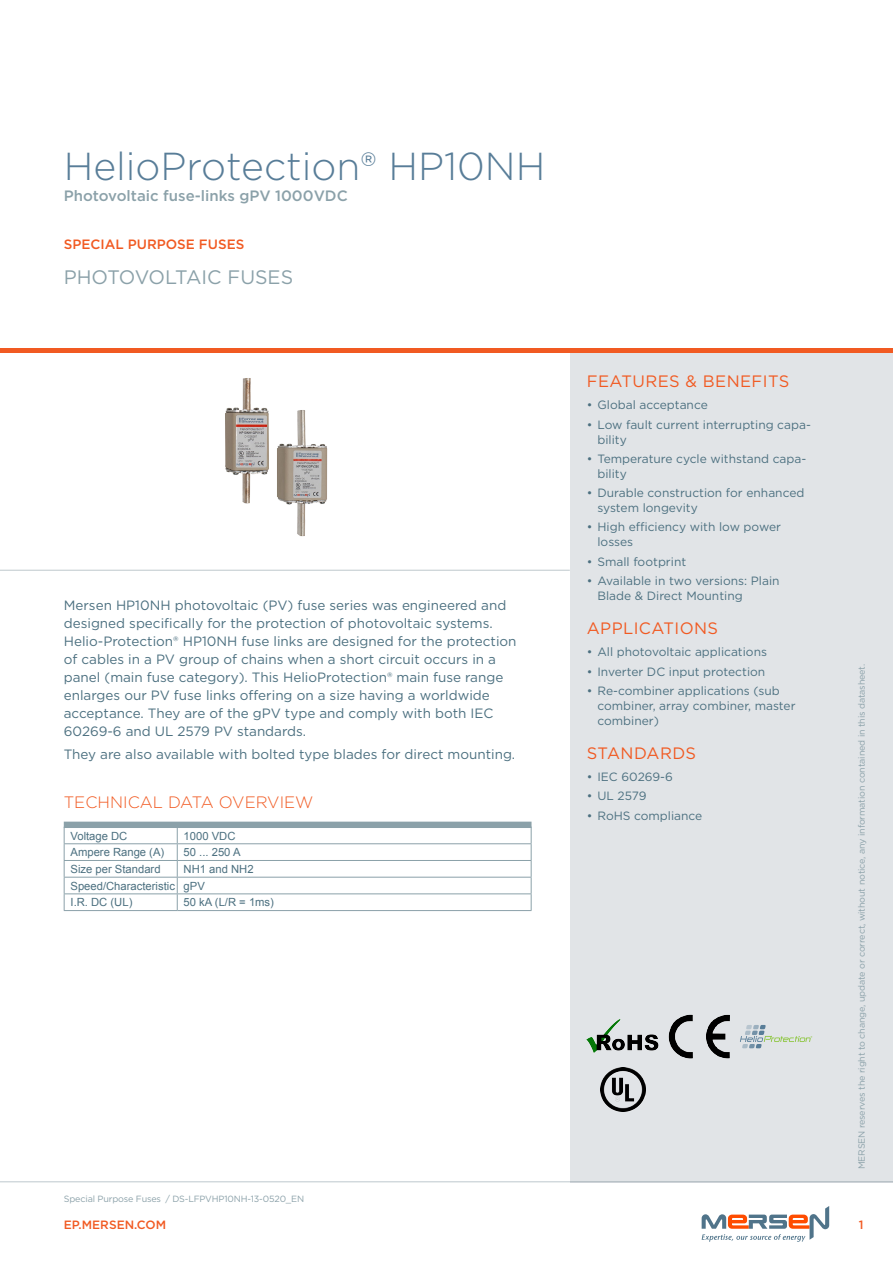
<style>
.page{position:relative;width:893px;height:1263px;background:#fff}
.page>*{position:absolute;margin:0;border:0;box-sizing:border-box;transform-origin:0 0}
.t1{font:300 39px "Gotham";color:#587d98}
.t2{font:19.5px "Gotham";color:#8ba1a9}
.t3{font:16.5px "Gotham";letter-spacing:.025em;color:#f15a22}
.t4{font:300 16.5px "Gotham";color:#f15a22}
.t5{font:500 15px "Gotham";color:#8ba1a9}
.t6{font:13.5px/18px "Gotham";color:#4c7080}
.t7{font:500 13.5px "Gotham";color:#f15a22}
.t8{font:12px/15px "Gotham";color:#4c7080}
.t9{font:500 12px "Gotham";color:#f15a22}
.t10{font:11.25px/16.6px "Arial";color:#4c7080}
.t11{font:9px "Gotham";letter-spacing:-.015em;color:#8ba1a9}
</style>
<div class="page">
<hr style="left:0;top:1181px;width:893px;height:1px;background:#bec8cd">
<div style="left:570px;top:353px;width:323px;height:829px;background:#e1e4e7"></div>
<hr style="left:0;top:349px;width:893px;height:4px;background:#f15a22">
<hr style="left:0;top:570px;width:570px;height:1px;background:#bec8cd">
<svg style="left:702px;top:1206px;width:127px;height:36px"></svg>
<div style="left:64px;top:822px;width:467px;height:6px;background:#8ba1a9"></div>
<hr style="left:64px;top:843px;width:113px;height:1px;background:#8ba1a9">
<hr style="left:177px;top:843px;width:354px;height:1px;background:#8ba1a9">
<hr style="left:64px;top:860px;width:113px;height:1px;background:#8ba1a9">
<hr style="left:177px;top:860px;width:354px;height:1px;background:#8ba1a9">
<hr style="left:64px;top:877px;width:113px;height:1px;background:#8ba1a9">
<hr style="left:177px;top:877px;width:354px;height:1px;background:#8ba1a9">
<hr style="left:64px;top:893px;width:113px;height:1px;background:#8ba1a9">
<svg style="left:64px;top:828px;width:1px;height:82px"></svg>
<hr style="left:64px;top:910px;width:113px;height:1px;background:#8ba1a9">
<hr style="left:177px;top:893px;width:354px;height:1px;background:#8ba1a9">
<svg style="left:177px;top:828px;width:1px;height:82px"></svg>
<svg style="left:531px;top:827px;width:1px;height:83px"></svg>
<hr style="left:177px;top:910px;width:354px;height:1px;background:#8ba1a9">
<img style="left:225px;top:378px;width:103px;height:159px">
<img style="left:587px;top:1020px;width:72px;height:33px">
<svg style="left:740px;top:1025px;width:72px;height:23px"></svg>
<img style="left:669px;top:1014px;width:61px;height:45px">
<img style="left:601px;top:1067px;width:44px;height:45px">
<h1 class="t1" style="left:64px;top:142px;width:483px">HelioProtection® HP10NH</h1>
<p class="t5" style="left:64px;top:186px;width:285px">Photovoltaic fuse-links gPV 1000VDC</p>
<p class="t7" style="left:64px;top:235px;width:182px">SPECIAL PURPOSE FUSES</p>
<h2 class="t2" style="left:64px;top:264px;width:231px">PHOTOVOLTAIC FUSES</h2>
<p class="t6" style="left:64px;top:596px;width:454px">Mersen HP10NH photovoltaic (PV) fuse series was engineered and designed specifically for the protection of photovoltaic systems.<br>Helio-Protection® HP10NH fuse links are designed for the protection of cables in a PV group of chains when a short circuit occurs in a panel (main fuse category). This HelioProtection® main fuse range enlarges our PV fuse links offering on a size having a worldwide acceptance. They are of the gPV type and comply with both IEC 60269-6 and UL 2579 PV standards.</p>
<p class="t6" style="left:64px;top:744px;width:453px">They are also available with bolted type blades for direct mounting.</p>
<p class="t4" style="left:64px;top:792px;width:251px">TECHNICAL DATA OVERVIEW</p>
<p class="t10" style="left:71px;top:827px;width:58px">Voltage DC</p>
<p class="t10" style="left:184px;top:827px;width:53px">1000 VDC</p>
<p class="t10" style="left:71px;top:844px;width:95px">Ampere Range (A)</p>
<p class="t10" style="left:184px;top:844px;width:58px">50 ... 250 A</p>
<p class="t10" style="left:71px;top:861px;width:92px">Size per Standard</p>
<p class="t10" style="left:71px;top:861px;width:185px;text-indent:113px">NH1 and NH2<br>Speed/Characteristic gPV<br>I.R. DC (UL)</p>
<p class="t10" style="left:184px;top:894px;width:92px">50 kA (L/R = 1ms)</p>
<p class="t3" style="left:587px;top:371px;width:204px">FEATURES &amp; BENEFITS</p>
<p class="t8" style="left:587px;top:397px;width:122px">• Global acceptance</p>
<p class="t8" style="left:597px;top:417px;width:215px;text-indent:-11px">• Low fault current interrupting capa&shy;bility</p>
<p class="t8" style="left:597px;top:451px;width:210px;text-indent:-11px">• Temperature cycle withstand capa&shy;bility</p>
<p class="t8" style="left:597px;top:485px;width:208px;text-indent:-11px">• Durable construction for enhanced system longevity</p>
<p class="t8" style="left:597px;top:519px;width:185px;text-indent:-11px">• High efficiency with low power losses</p>
<p class="t8" style="left:587px;top:554px;width:101px">• Small footprint</p>
<p class="t8" style="left:597px;top:573px;width:184px;text-indent:-11px">• Available in two versions: Plain<br>Blade &amp; Direct Mounting</p>
<p class="t3" style="left:587px;top:618px;width:133px">APPLICATIONS</p>
<p class="t8" style="left:587px;top:644px;width:182px">• All photovoltaic applications</p>
<p class="t8" style="left:587px;top:663px;width:180px">• Inverter DC input protection</p>
<p class="t8" style="left:597px;top:683px;width:200px;text-indent:-11px">• Re-combiner applications (sub combiner, array combiner, master combiner)</p>
<p class="t3" style="left:587px;top:743px;width:111px">STANDARDS</p>
<p class="t8" style="left:587px;top:769px;width:88px">• IEC 60269-6</p>
<p class="t8" style="left:587px;top:788px;width:61px">• UL 2579</p>
<p class="t8" style="left:587px;top:808px;width:117px">• RoHS compliance</p>
<p class="t11" style="left:856px;top:1169px;width:507px;rotate:-90deg">MERSEN reserves the right to change, update or correct, without notice, any information contained in this datasheet.</p>
<p class="t11" style="left:64px;top:1193px;width:242px">Special Purpose Fuses / DS-LFPVHP10NH-13-0520_EN</p>
<p class="t9" style="left:64px;top:1217px;width:104px">EP.MERSEN.COM</p>
<p class="t9" style="left:859px;top:1217px;width:6px">1</p>
</div>
